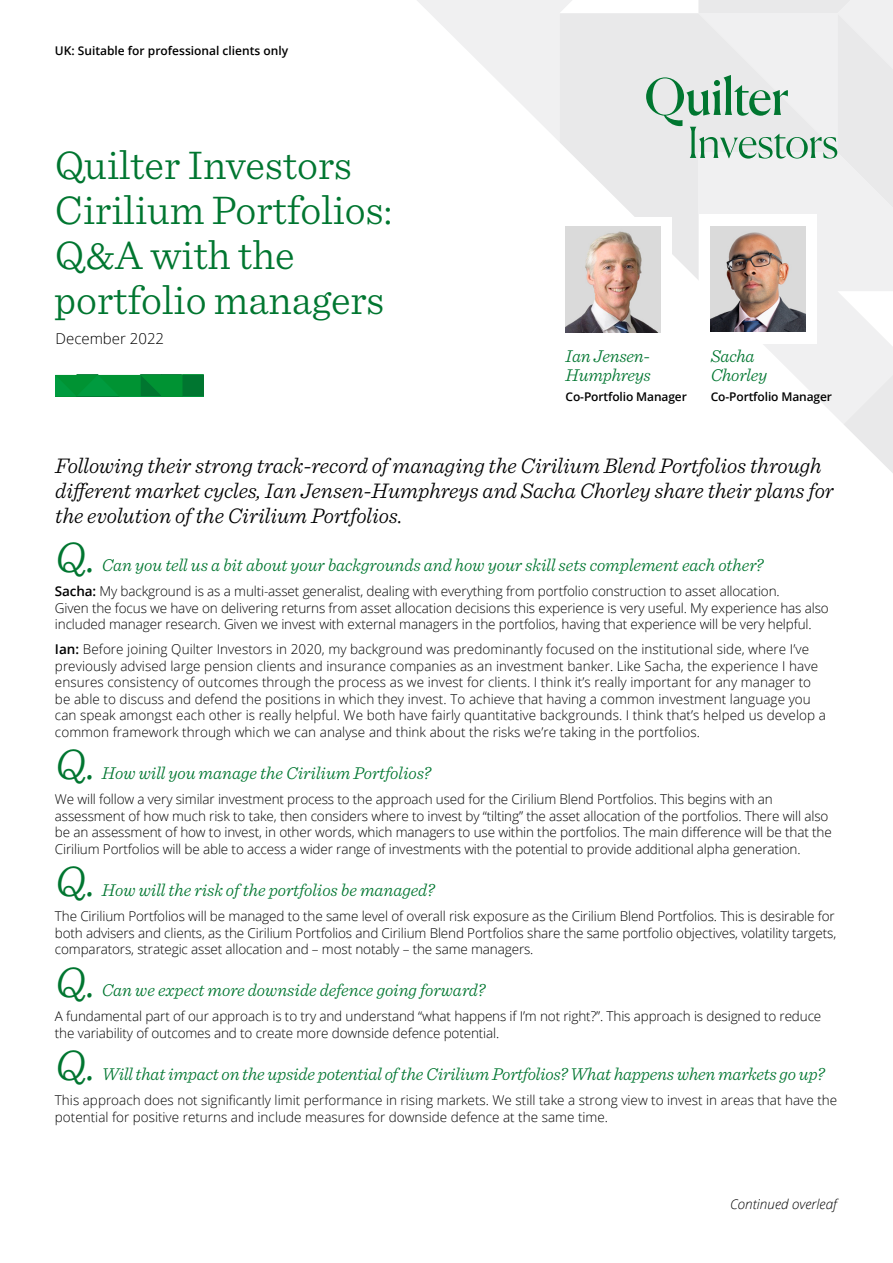
<style>
.page{position:relative;width:893px;height:1263px;background:#fff}
.page>*{position:absolute;margin:0;border:0;box-sizing:border-box;transform-origin:0 0}
.t1{font:italic 300 45px "Sentinel";color:#007630}
.t2{font:300 42px/45px "Sentinel";color:#007630}
.t3{font:italic 300 22.2px/25.2px "Sentinel";color:#000}
.t4{font:italic 300 18px/19.5px "Sentinel";letter-spacing:-.005em;color:#007630}
.t5{font:300 15px "Open Sans";color:#000}
.t6{font:300 13.5px/16.5px "Open Sans";letter-spacing:-.01em;color:#000}
.t7{font:italic 300 13.5px "Open Sans";color:#000}
.t8{font:600 12px "Open Sans";letter-spacing:-.005em;color:#000}
.s1{font-weight:600}
</style>
<div class="page">
<svg style="left:417px;top:0;width:476px;height:473px"></svg>
<svg style="left:646px;top:0;width:247px;height:208px"></svg>
<svg style="left:55px;top:375px;width:106px;height:21px;background:#009236"></svg>
<div style="left:161px;top:375px;width:21px;height:21px;background:#009333"></div>
<svg style="left:182px;top:375px;width:22px;height:21px"></svg>
<div style="left:699px;top:214px;width:118px;height:129px;background:#fff"></div>
<img style="left:711px;top:227px;width:94px;height:104px">
<div style="left:554px;top:217px;width:117px;height:109px;background:#fff"></div>
<img style="left:566px;top:227px;width:95px;height:106px">
<p class="t8" style="left:55px;top:43px;width:235px">UK: Suitable for professional clients only</p>
<h2 class="t2" style="left:54px;top:140px;width:339px">Quilter Investors<br>Cirilium Portfolios:<br>Q&amp;A with the portfolio managers</h2>
<p class="t5" style="left:56px;top:328px;width:110px">December 2022</p>
<h3 class="t4" style="left:566px;top:345px;width:87px">Ian Jensen-<br>Humphreys</h3>
<p class="t8" style="left:566px;top:388px;width:123px">Co-Portfolio Manager</p>
<h3 class="t4" style="left:711px;top:345px;width:58px">Sacha<br>Chorley</h3>
<p class="t8" style="left:711px;top:388px;width:123px">Co-Portfolio Manager</p>
<h3 class="t3" style="left:55px;top:451px;width:780px">Following their strong track-record of managing the Cirilium Blend Portfolios through different market cycles, Ian Jensen-Humphreys and Sacha Chorley share their plans for the evolution of the Cirilium Portfolios.</h3>
<h1 class="t1" style="left:55px;top:523px;width:43px">Q.</h1>
<h3 class="t4" style="left:102px;top:554px;width:663px">Can you tell us a bit about your backgrounds and how your skill sets complement each other?</h3>
<p class="t6" style="left:55px;top:583px;width:775px"><span class="s1">Sacha:</span> My background is as a multi-asset generalist, dealing with everything from portfolio construction to asset allocation.<br>Given the focus we have on delivering returns from asset allocation decisions this experience is very useful. My experience has also included manager research. Given we invest with external managers in the portfolios, having that experience will be very helpful.</p>
<p class="t6" style="left:55px;top:641px;width:772px"><span class="s1">Ian:</span> Before joining Quilter Investors in 2020, my background was predominantly focused on the institutional side, where I’ve previously advised large pension clients and insurance companies as an investment banker. Like Sacha, the experience I have ensures consistency of outcomes through the process as we invest for clients. I think it’s really important for any manager to be able to discuss and defend the positions in which they invest. To achieve that having a common investment language you can speak amongst each other is really helpful. We both have fairly quantitative backgrounds. I think that’s helped us develop a common framework through which we can analyse and think about the risks we’re taking in the portfolios.</p>
<h3 class="t4" style="left:102px;top:762px;width:330px">How will you manage the Cirilium Portfolios?</h3>
<p class="t6" style="left:55px;top:791px;width:778px">We will follow a very similar investment process to the approach used for the Cirilium Blend Portfolios. This begins with an assessment of how much risk to take, then considers where to invest by “tilting” the asset allocation of the portfolios. There will also be an assessment of how to invest, in other words, which managers to use within the portfolios. The main difference will be that the Cirilium Portfolios will be able to access a wider range of investments with the potential to provide additional alpha generation.</p>
<h3 class="t4" style="left:102px;top:879px;width:334px">How will the risk of the portfolios be managed?</h3>
<p class="t6" style="left:55px;top:907px;width:783px;text-align:justify">The Cirilium Portfolios will be managed to the same level of overall risk exposure as the Cirilium Blend Portfolios. This is desirable for both advisers and clients, as the Cirilium Portfolios and Cirilium Blend Portfolios share the same portfolio objectives, volatility targets, comparators, strategic asset allocation and – most notably – the same managers.</p>
<h3 class="t4" style="left:102px;top:979px;width:385px">Can we expect more downside defence going forward?</h3>
<p class="t6" style="left:55px;top:1008px;width:768px">A fundamental part of our approach is to try and understand “what happens if I’m not right?”. This approach is designed to reduce the variability of outcomes and to create more downside defence potential.</p>
<h3 class="t4" style="left:102px;top:1063px;width:724px">Will that impact on the upside potential of the Cirilium Portfolios? What happens when markets go up?</h3>
<p class="t6" style="left:55px;top:1091px;width:784px">This approach does not significantly limit performance in rising markets. We still take a strong view to invest in areas that have the potential for positive returns and include measures for downside defence at the same time.</p>
<h1 class="t1" style="left:55px;top:731px;width:43px">Q.</h1>
<h1 class="t1" style="left:55px;top:848px;width:43px">Q.</h1>
<h1 class="t1" style="left:55px;top:948px;width:43px">Q.</h1>
<h1 class="t1" style="left:55px;top:1031px;width:43px">Q.</h1>
<p class="t7" style="left:730px;top:1194px;width:108px">Continued overleaf</p>
</div>
